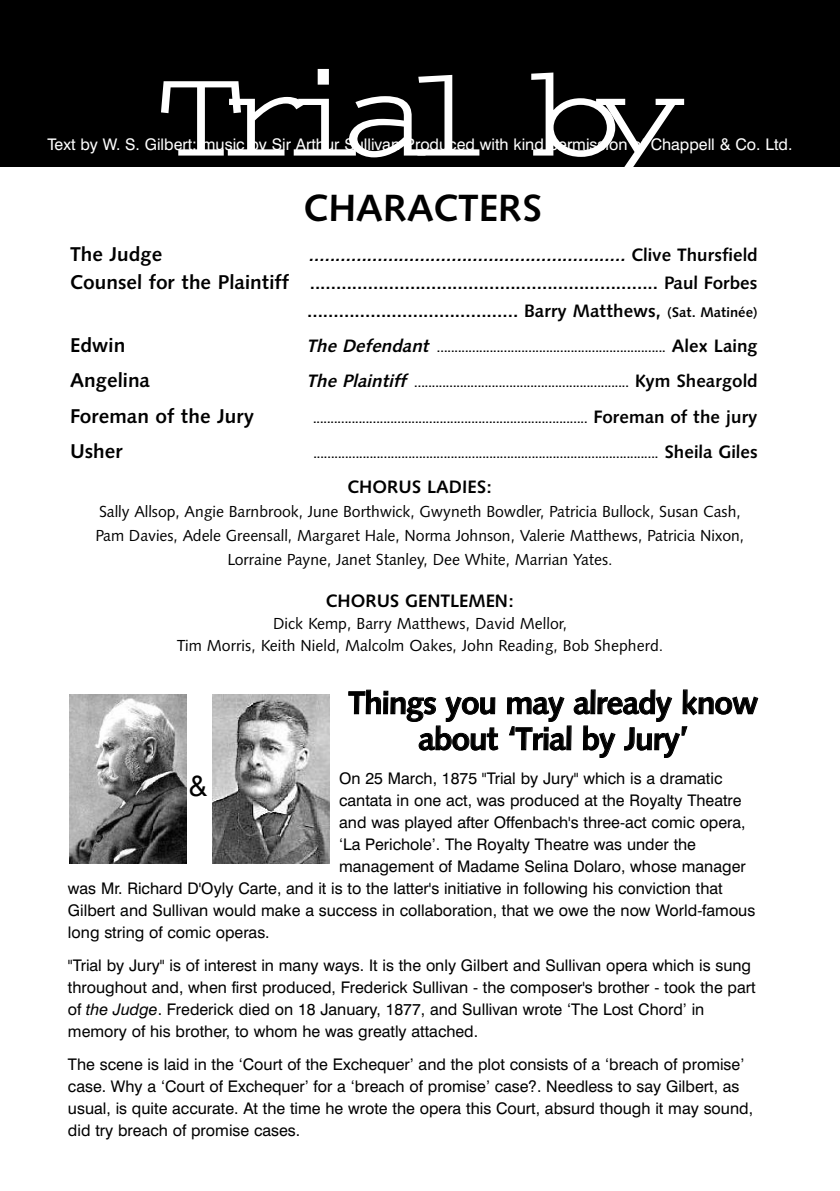
<style>
.page{position:relative;width:840px;height:1191px;background:#fff}
.page>*{position:absolute;margin:0;border:0;box-sizing:border-box;transform-origin:0 0}
.t1{font:132px "Courier";letter-spacing:-.205em;color:#fff;scale:1.18 1}
.t2{font:38px "Humanist 531 BT Bold A";color:#000}
.t3{font:32px/36px "Humanist 531 BT Bold A";letter-spacing:-.035em;color:#000;text-align:center}
.t4{font:28.6px "Helvetica";color:#000}
.t5{font:20px "Humanist 531 BT Bold A";color:#000}
.t6{font:18px/28px "Humanist 531 BT Bold A";color:#000;text-align:right}
.t7{font:16px/22px "Swiss 721 BT";color:#000}
.t8{font:16px/24px "Humanist 531 BT Roman A";letter-spacing:-.005em;color:#000;text-align:center}
.t9{font:16px "Swiss 721 BT";color:#fff}
.t10{font:12px "Humanist 531 BT Bold A";color:#000}
.s1{font-style:italic}
.s2{font-size:20px}
.s3{font-size:14px}
.s4{font-style:italic;font-size:18px}
.s5{font-size:18px}
</style>
<div class="page">
<div style="left:0;top:0;width:839px;height:166px;background:#000"></div>
<img style="left:70px;top:694px;width:116px;height:169px">
<img style="left:212px;top:694px;width:117px;height:169px">
<h1 class="t1" style="left:154px;top:72px;width:451px">Trial by</h1>
<h2 class="t2" style="left:303px;top:193px;width:240px">CHARACTERS</h2>
<p class="t5" style="left:70px;top:246px;width:94px">The Judge</p>
<p class="t9" style="left:47px;top:138px;width:746px">Text by W. S. Gilbert; music by Sir Arthur Sullivan Produced with kind permission of Chappell &amp; Co. Ltd.</p>
<p class="t6" style="left:70px;top:242px;width:688px"><span class="s1">............................................................</span> Clive Thursfield<br><span class="s2">Counsel for the Plaintiff</span> .................................................................. Paul Forbes ........................................ Barry Matthews, <span class="s3">(Sat. Matinée)</span></p>
<p class="t5" style="left:70px;top:337px;width:57px">Edwin</p>
<p class="t10" style="left:306px;top:343px;width:452px"><span class="s4">The Defendant</span> ................................................................. <span class="s5">Alex Laing</span></p>
<p class="t5" style="left:70px;top:373px;width:81px">Angelina</p>
<p class="t10" style="left:306px;top:378px;width:452px"><span class="s4">The Plaintiff</span> ............................................................. <span class="s5">Kym Sheargold</span></p>
<p class="t5" style="left:70px;top:408px;width:185px">Foreman of the Jury</p>
<p class="t10" style="left:313px;top:414px;width:446px">.............................................................................. <span class="s5">Foreman of the jury</span></p>
<p class="t5" style="left:70px;top:443px;width:54px">Usher</p>
<p class="t10" style="left:313px;top:449px;width:445px">.................................................................................................. <span class="s5">Sheila Giles</span></p>
<p class="t6" style="left:347px;top:475px;width:146px">CHORUS LADIES:</p>
<p class="t8" style="left:95px;top:501px;width:650px">Sally Allsop, Angie Barnbrook, June Borthwick, Gwyneth Bowdler, Patricia Bullock, Susan Cash,<br>Pam Davies, Adele Greensall, Margaret Hale, Norma Johnson, Valerie Matthews, Patricia Nixon,<br>Lorraine Payne, Janet Stanley, Dee White, Marrian Yates.</p>
<p class="t6" style="left:325px;top:588px;width:190px">CHORUS GENTLEMEN:</p>
<p class="t8" style="left:177px;top:614px;width:488px;line-height:22px">Dick Kemp, Barry Matthews, David Mellor,<br>Tim Morris, Keith Nield, Malcolm Oakes, John Reading, Bob Shepherd.</p>
<h3 class="t3" style="left:348px;top:687px;width:411px">Things you may already know about ‘Trial by Jury’</h3>
<p class="t7" style="left:339px;top:768px;width:384px">On 25 March, 1875 "Trial by Jury" which is a dramatic</p>
<p class="t7" style="left:339px;top:790px;width:404px">cantata in one act, was produced at the Royalty Theatre</p>
<p class="t7" style="left:339px;top:812px;width:408px">and was played after Offenbach's three-act comic opera,</p>
<p class="t7" style="left:339px;top:834px;width:358px">‘La Perichole’. The Royalty Theatre was under the</p>
<p class="t7" style="left:339px;top:856px;width:408px">management of Madame Selina Dolaro, whose manager</p>
<p class="t7" style="left:68px;top:878px;width:656px">was Mr. Richard D'Oyly Carte, and it is to the latter's initiative in following his conviction that</p>
<p class="t7" style="left:68px;top:900px;width:688px">Gilbert and Sullivan would make a success in collaboration, that we owe the now World-famous</p>
<p class="t7" style="left:68px;top:922px;width:203px">long string of comic operas.</p>
<p class="t7" style="left:68px;top:956px;width:688px">"Trial by Jury" is of interest in many ways. It is the only Gilbert and Sullivan opera which is sung throughout and, when first produced, Frederick Sullivan - the composer's brother - took the part of <span class="s1">the Judge</span>. Frederick died on 18 January, 1877, and Sullivan wrote ‘The Lost Chord’ in memory of his brother, to whom he was greatly attached.</p>
<p class="t7" style="left:68px;top:1055px;width:686px">The scene is laid in the ‘Court of the Exchequer’ and the plot consists of a ‘breach of promise’ case. Why a ‘Court of Exchequer’ for a ‘breach of promise’ case?. Needless to say Gilbert, as usual, is quite accurate. At the time he wrote the opera this Court, absurd though it may sound, did try breach of promise cases.</p>
<h3 class="t4" style="left:189px;top:775px;width:21px">&amp;</h3>
</div>
